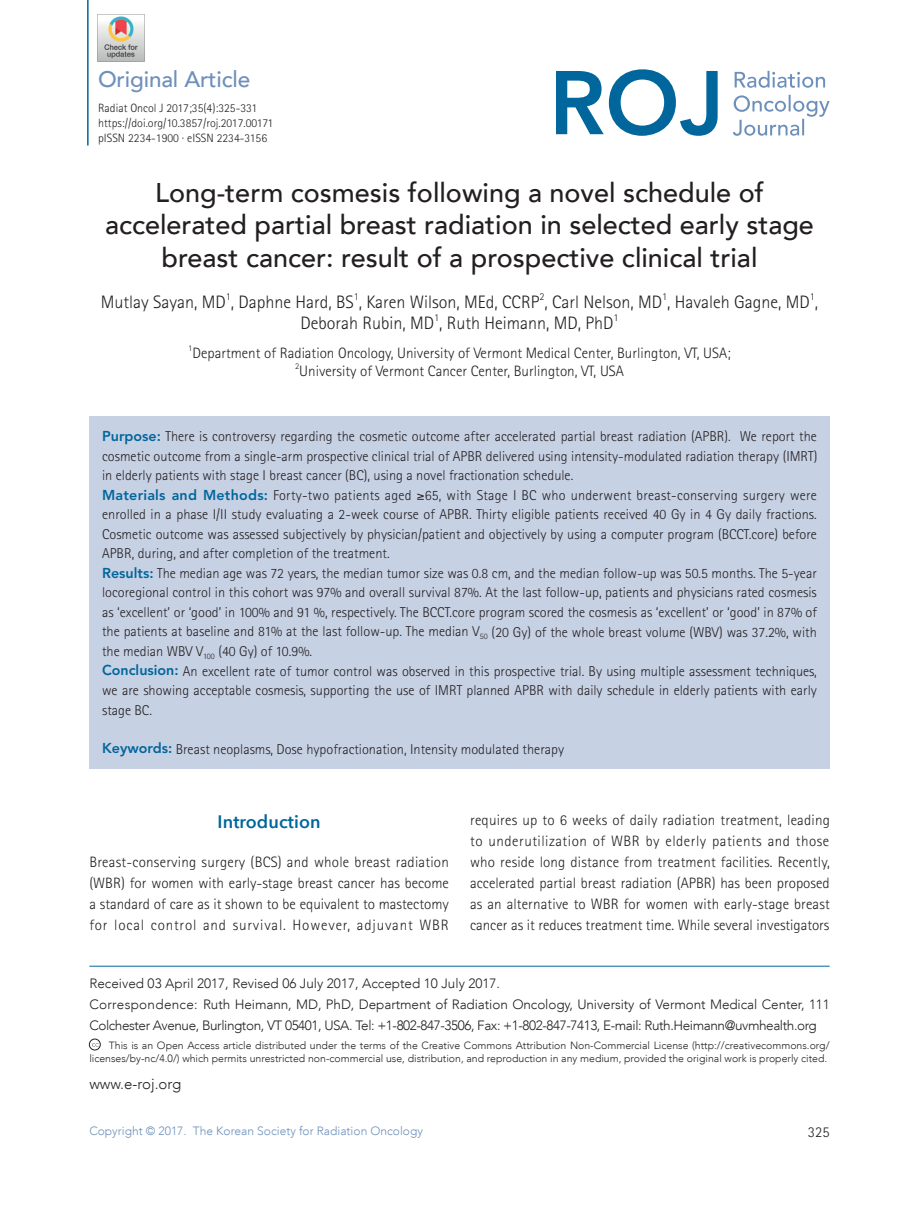
<style>
.page{position:relative;width:919px;height:1217px;background:#fff}
.page>*{position:absolute;margin:0;border:0;box-sizing:border-box;transform-origin:0 0}
.t1{font:500 27px/32.4px "Avenir LT";color:#231f20;text-align:center}
.t2{font:500 22.5px "Avenir LT";letter-spacing:-.005em;color:#6d90ba}
.t3{font:300 18px "Rotis Sans Serif";color:#231f20}
.t4{font:600 18px "Avenir Next";letter-spacing:.005em;color:#01669c}
.t5{font:300 15px/21px "Rotis Sans Serif";color:#231f20;text-align:justify}
.t6{font:300 15px "Avenir LT";color:#231f20}
.t7{font:300 14.25px/19.5px "Rotis Sans Serif";color:#231f20}
.t8{font:300 13.5px/21px "Avenir LT";letter-spacing:-.005em;color:#231f20}
.t9{font:300 12px/15px "Rotis Sans Serif";color:#231f20}
.t10{font:300 12px "Avenir LT";color:#6d90ba}
.t11{font:300 10.5px/13.5px "Avenir LT";color:#231f20;text-align:right}
.t12{font:300 10.5px "Rotis Sans Serif";color:#231f20}
.t13{font:300 8.7px "Rotis Sans Serif";color:#231f20}
.s1{font-family:"Avenir LT Std";font-weight:800;color:#01669c}
</style>
<div class="page">
<svg style="left:733px;top:95px;width:96px;height:41px"></svg>
<svg style="left:734px;top:71px;width:91px;height:17px"></svg>
<svg style="left:556px;top:69px;width:161px;height:67px"></svg>
<hr style="left:87px;top:0;width:2px;height:145px;background:#01669c">
<div style="left:89px;top:1038px;width:11px;height:11px;border:1px solid #231f20;border-radius:50%"></div>
<div style="left:89px;top:416px;width:740px;height:352px;background:#c7d1e4"></div>
<hr style="left:89px;top:965px;width:740px;height:1px;background:#01669c">
<img style="left:98px;top:14px;width:46px;height:47px">
<h2 class="t2" style="left:98px;top:66px;width:154px">Original Article</h2>
<p class="t9" style="left:98px;top:101px;width:176px">Radiat Oncol J 2017;35(4):325-331 https://doi.org/10.3857/roj.2017.00171 pISSN 2234-1900 · eISSN 2234-3156</p>
<h1 class="t1" style="left:105px;top:177px;width:710px">Long-term cosmesis following a novel schedule of accelerated partial breast radiation in selected early stage breast cancer: result of a prospective clinical trial</h1>
<p class="t3" style="left:101px;top:292px;width:719px">Mutlay Sayan, MD , Daphne Hard, BS , Karen Wilson, MEd, CCRP , Carl Nelson, MD , Havaleh Gagne, MD ,</p>
<p class="t12" style="left:226px;top:290px;width:7px">1</p>
<p class="t12" style="left:354px;top:290px;width:7px">1</p>
<p class="t12" style="left:539px;top:290px;width:7px">2</p>
<p class="t12" style="left:662px;top:290px;width:7px">1</p>
<p class="t12" style="left:809px;top:290px;width:7px">1</p>
<p class="t3" style="left:300px;top:313px;width:315px">Deborah Rubin, MD , Ruth Heimann, MD, PhD</p>
<p class="t12" style="left:434px;top:311px;width:7px">1</p>
<p class="t12" style="left:613px;top:311px;width:7px">1</p>
<p class="t13" style="left:188px;top:343px;width:6px">1</p>
<p class="t5" style="left:192px;top:342px;width:539px">Department of Radiation Oncology, University of Vermont Medical Center, Burlington, VT, USA;</p>
<p class="t13" style="left:295px;top:361px;width:6px">2</p>
<p class="t5" style="left:299px;top:360px;width:326px">University of Vermont Cancer Center, Burlington, VT, USA</p>
<p class="t7" style="left:102px;top:427px;width:716px"><span class="s1">Purpose:</span> There is controversy regarding the cosmetic outcome after accelerated partial breast radiation (APBR). We report the cosmetic outcome from a single-arm prospective clinical trial of APBR delivered using intensity-modulated radiation therapy (IMRT) in elderly patients with stage I breast cancer (BC), using a novel fractionation schedule.<br><span class="s1">Materials and Methods:</span> Forty-two patients aged ≥65, with Stage I BC who underwent breast-conserving surgery were enrolled in a phase I/II study evaluating a 2-week course of APBR. Thirty eligible patients received 40 Gy in 4 Gy daily fractions.<br>Cosmetic outcome was assessed subjectively by physician/patient and objectively by using a computer program (BCCT.core) before APBR, during, and after completion of the treatment.<br><span class="s1">Results:</span> The median age was 72 years, the median tumor size was 0.8 cm, and the median follow-up was 50.5 months. The 5-year locoregional control in this cohort was 97% and overall survival 87%. At the last follow-up, patients and physicians rated cosmesis as ‘excellent’ or ‘good’ in 100% and 91 %, respectively. The BCCT.core program scored the cosmesis as ‘excellent’ or ‘good’ in 87% of the patients at baseline and 81% at the last follow-up. The median V<sub>50</sub> (20 Gy) of the whole breast volume (WBV) was 37.2%, with the median WBV V<sub>100</sub> (40 Gy) of 10.9%.<br><span class="s1">Conclusion:</span> An excellent rate of tumor control was observed in this prospective trial. By using multiple assessment techniques, we are showing acceptable cosmesis, supporting the use of IMRT planned APBR with daily schedule in elderly patients with early stage BC.</p>
<p class="t7" style="left:102px;top:738px;width:463px"><span class="s1">Keywords:</span> Breast neoplasms, Dose hypofractionation, Intensity modulated therapy</p>
<p class="t4" style="left:217px;top:810px;width:104px">Introduction</p>
<p class="t5" style="left:89px;top:851px;width:361px">Breast-conserving surgery (BCS) and whole breast radiation (WBR) for women with early-stage breast cancer has become a standard of care as it shown to be equivalent to mastectomy for local control and survival. However, adjuvant WBR</p>
<p class="t5" style="left:470px;top:809px;width:361px">requires up to 6 weeks of daily radiation treatment, leading to underutilization of WBR by elderly patients and those who reside long distance from treatment facilities. Recently, accelerated partial breast radiation (APBR) has been proposed as an alternative to WBR for women with early-stage breast cancer as it reduces treatment time. While several investigators</p>
<p class="t8" style="left:89px;top:972px;width:742px">Received 03 April 2017, Revised 06 July 2017, Accepted 10 July 2017.<br>Correspondence: Ruth Heimann, MD, PhD, Department of Radiation Oncology, University of Vermont Medical Center, 111<br>Colchester Avenue, Burlington, VT 05401, USA. Tel: +1-802-847-3506, Fax: +1-802-847-7413, E-mail: Ruth.Heimann@uvmhealth.org</p>
<p class="t11" style="left:89px;top:1037px;width:741px">This is an Open Access article distributed under the terms of the Creative Commons Attribution Non-Commercial License (http://creativecommons.org/ licenses/by-nc/4.0/) which permits unrestricted non-commercial use, distribution, and reproduction in any medium, provided the original work is properly cited.</p>
<p class="t6" style="left:89px;top:1074px;width:94px">www.e-roj.org</p>
<p class="t10" style="left:89px;top:1123px;width:335px">Copyright © 2017. The Korean Society for Radiation Oncology</p>
<p class="t5" style="left:807px;top:1121px;width:23px">325</p>
</div>
